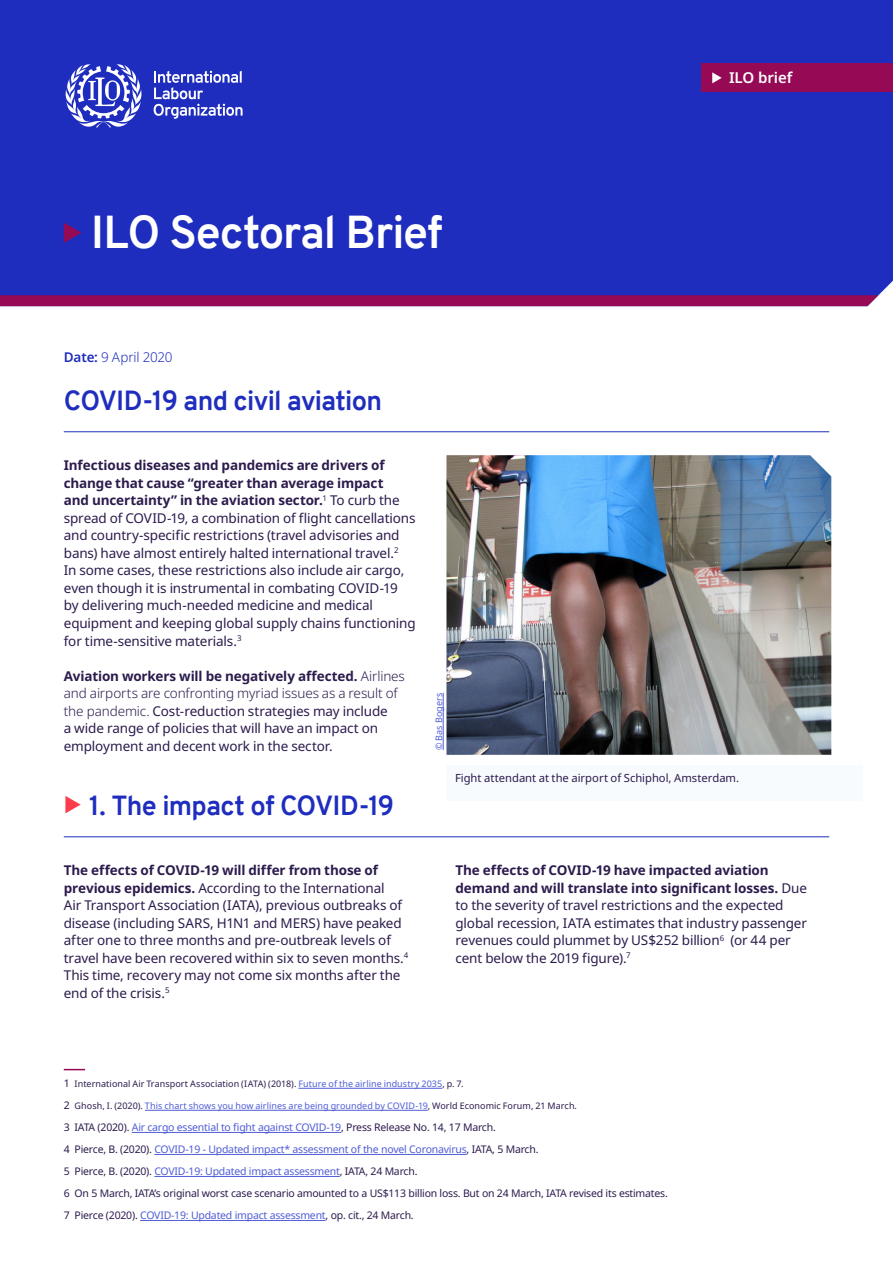
<style>
.page{position:relative;width:893px;height:1263px;background:#fff}
.page>*{position:absolute;margin:0;border:0;box-sizing:border-box;transform-origin:0 0}
.Briefing_A4_-_Main_t{font:700 45px "Overpass";letter-spacing:-.025em;color:#fff}
.Briefing_A4_-_Headin{font:700 27px "Overpass";letter-spacing:-.025em;color:#1e2dbe}
.Briefing_A4_-_Series{font:600 15px "Noto Sans";color:#fff}
.Briefing_A4_-_Body{font:13.5px/17.5px "Noto Sans";letter-spacing:-.01em;color:#2c1b4d}
.Briefing_A4_-_footer{font:300 13.5px "Noto Sans";letter-spacing:-.01em;color:#1e2dbe}
.Briefing_A4_-_Body-2{font:11.25px "Noto Sans";color:#2c1b4d}
.Briefing_A4-_footnot{font:10.5px "Noto Sans";letter-spacing:-.02em;color:#4f5cd6}
.Briefing_A4-_footnot-2{font:10.5px "Noto Sans";letter-spacing:-.02em;color:#2c1b4d}
.Briefing_A4-_footnot-3{font:9px "Noto Sans";letter-spacing:.005em;color:#4f5cd6}
.Briefing_A4-_footnot-4{font:9px "Noto Sans";letter-spacing:.005em;color:#2c1b4d}
.s1{font-weight:600}
.s2{font-weight:700}
.s3{font-weight:300}
.s4{font-size:10.5px}
.s5{color:#4f5cd6}
.s6{font-size:10.5px;color:#2c1b4d}
.s7{color:#2c1b4d}
</style>
<div class="page">
<img style="left:446px;top:455px;width:385px;height:300px">
<svg style="left:64px;top:1069px;width:21px;height:1px"></svg>
<hr style="left:298px;top:1088px;width:144px;height:1px;background:#4f5cd6">
<hr style="left:145px;top:1110px;width:283px;height:1px;background:#4f5cd6">
<hr style="left:132px;top:1132px;width:209px;height:1px;background:#4f5cd6">
<hr style="left:154px;top:1154px;width:313px;height:1px;background:#4f5cd6">
<hr style="left:154px;top:1176px;width:186px;height:1px;background:#4f5cd6">
<hr style="left:140px;top:1220px;width:186px;height:1px;background:#4f5cd6">
<div style="left:0;top:0;width:893px;height:296px;background:#1e2dbe"></div>
<svg style="left:0;top:295px;width:878px;height:11px;background:#940b57"></svg>
<svg style="left:154px;top:71px;width:89px;height:48px;background:#5662ce"></svg>
<svg style="left:64px;top:64px;width:79px;height:64px"></svg>
<svg style="left:64px;top:222px;width:17px;height:21px"></svg>
<div style="left:702px;top:64px;width:191px;height:28px;background:#960a55"></div>
<svg style="left:712px;top:72px;width:10px;height:11px"></svg>
<hr style="left:64px;top:431px;width:765px;height:1px;background:#1e2dbe">
<div style="left:446px;top:765px;width:417px;height:35px;background:#f8fbfe"></div>
<hr style="left:443px;top:693px;width:1px;height:57px;background:#4f5cd6">
<hr style="left:64px;top:836px;width:765px;height:1px;background:#1e2dbe">
<p class="Briefing_A4_-_Series" style="left:729px;top:67px;width:65px">ILO brief</p>
<p class="Briefing_A4_-_Main_t" style="left:91px;top:201px;width:353px">ILO Sectoral Brief</p>
<p class="Briefing_A4_-_footer" style="left:64px;top:348px;width:110px"><span class="s1">Date:</span> 9 April 2020</p>
<p class="Briefing_A4_-_Headin" style="left:64px;top:381px;width:320px">COVID-19 and civil aviation</p>
<p class="Briefing_A4_-_Body" style="left:64px;top:457px;width:353px"><span class="s2">Infectious diseases and pandemics are drivers of change that cause “greater than average impact<br>and uncertainty” in the aviation sector.</span><sup>1</sup> To curb the spread of COVID-19, a combination of flight cancellations and country-specific restrictions (travel advisories and bans) have almost entirely halted international travel.<sup>2<br></sup>In some cases, these restrictions also include air cargo, even though it is instrumental in combating COVID-19 by delivering much-needed medicine and medical equipment and keeping global supply chains functioning for time-sensitive materials.<sup>3</sup></p>
<p class="Briefing_A4_-_Body" style="left:64px;top:667px;width:343px"><span class="s2">Aviation workers will be negatively affected.</span> <span class="s3">Airlines and airports are confronting myriad issues as a result of the pandemic.</span> Cost-reduction strategies may include<br>a wide range of policies that will have an impact on employment and decent work in the sector.</p>
<p class="Briefing_A4_-_Headin" style="left:89px;top:786px;width:307px">1. The impact of COVID-19</p>
<p class="Briefing_A4_-_Body" style="left:64px;top:862px;width:346px"><span class="s2">The effects of COVID-19 will differ from those of previous epidemics.</span> According to the International<br>Air Transport Association (IATA), previous outbreaks of disease (including SARS, H1N1 and MERS) have peaked after one to three months and pre-outbreak levels of travel have been recovered within six to seven months.<sup>4<br></sup>This time, recovery may not come six months after the end of the crisis.<sup>5</sup></p>
<p class="Briefing_A4-_footnot-3" style="left:433px;top:750px;width:59px;rotate:-90deg">© Bas Bogers</p>
<p class="Briefing_A4_-_Body-2" style="left:455px;top:769px;width:286px">Fight attendant at the airport of Schiphol, Amsterdam.</p>
<p class="Briefing_A4_-_Body" style="left:455px;top:862px;width:353px"><span class="s2">The effects of COVID-19 have impacted aviation demand and will translate into significant losses.</span> Due to the severity of travel restrictions and the expected global recession, IATA estimates that industry passenger revenues could plummet by US$252 billion<sup>6</sup> (or 44 per cent below the 2019 figure).<sup>7</sup></p>
<p class="Briefing_A4-_footnot-4" style="left:64px;top:1078px;width:401px"><span class="s4">1</span> International Air Transport Association (IATA) (2018). <span class="s5">Future of the airline industry 2035</span>, p. 7.</p>
<p class="Briefing_A4-_footnot-3" style="left:64px;top:1100px;width:515px"><span class="s6">2</span> <span class="s7">Ghosh, I. (2020).</span> This chart shows you how airlines are being grounded by COVID-19<span class="s7">, World Economic Forum, 21 March.</span></p>
<p class="Briefing_A4-_footnot-2" style="left:64px;top:1120px;width:434px">3 IATA (2020). <span class="s5">Air cargo essential to fight against COVID-19</span>, Press Release No. 14, 17 March.</p>
<p class="Briefing_A4-_footnot" style="left:64px;top:1142px;width:476px"><span class="s7">4 Pierce, B. (2020).</span> COVID-19 - Updated impact* assessment of the novel Coronavirus<span class="s7">, IATA, 5 March.</span></p>
<p class="Briefing_A4-_footnot" style="left:64px;top:1164px;width:355px"><span class="s7">5 Pierce, B. (2020).</span> COVID-19: Updated impact assessment<span class="s7">, IATA, 24 March.</span></p>
<p class="Briefing_A4-_footnot-2" style="left:64px;top:1186px;width:606px">6 On 5 March, IATA’s original worst case scenario amounted to a US$113 billion loss. But on 24 March, IATA revised its estimates.</p>
<p class="Briefing_A4-_footnot" style="left:64px;top:1208px;width:351px"><span class="s7">7 Pierce (2020).</span> COVID-19: Updated impact assessment<span class="s7">, op. cit., 24 March.</span></p>
</div>
